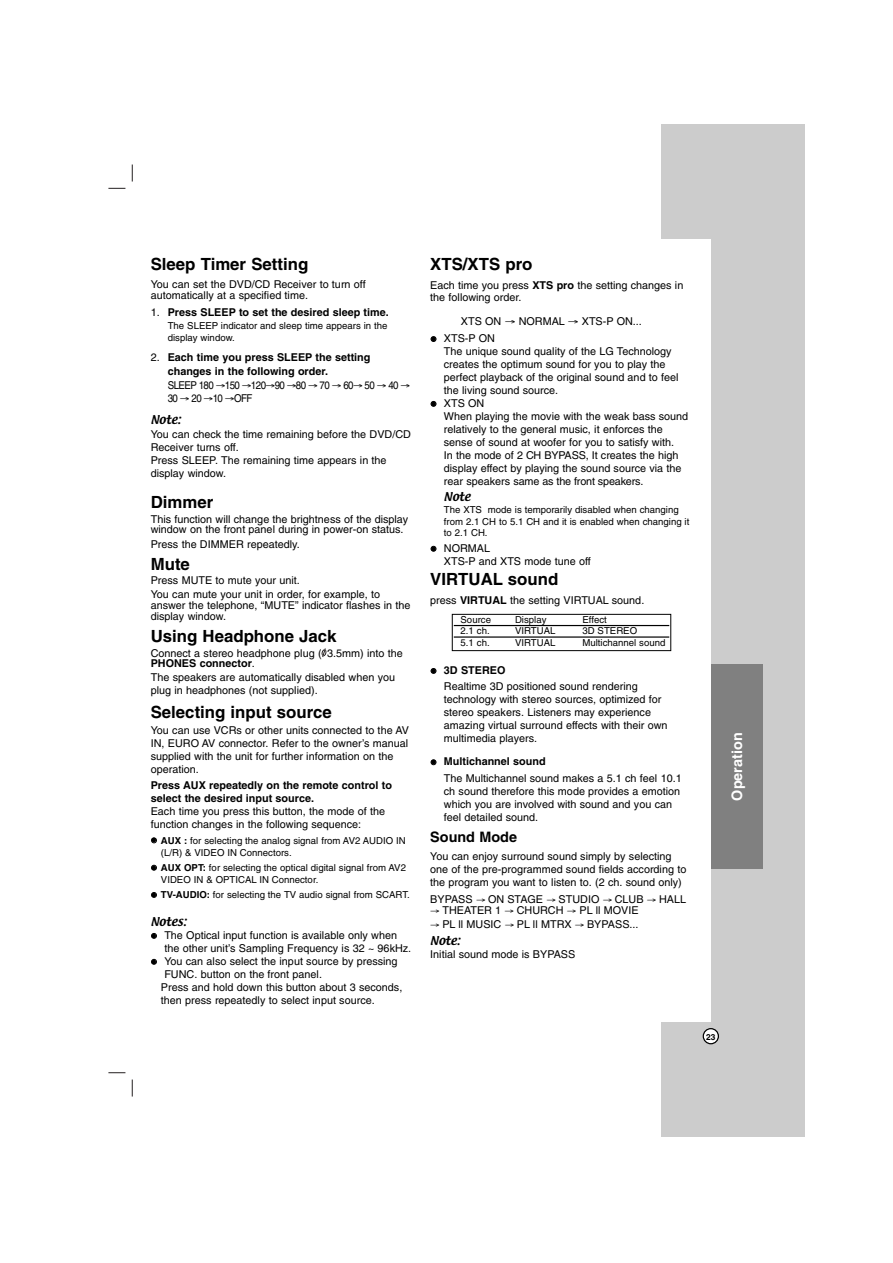
<style>
.page{position:relative;width:893px;height:1263px;background:#fff}
.page>*{position:absolute;margin:0;border:0;box-sizing:border-box;transform-origin:0 0}
.t1{font:700 16.8px "Helvetica";color:#000}
.t2{font:700 14.4px "Helvetica";color:#000}
.t3{font:700 14.4px "Helvetica";color:#fff}
.t4{font:10.8px/12.9px "Helvetica";color:#000}
.t5{font:700 10.8px/13.5px "Helvetica";color:#000}
.t6{font:10.8px "Textile";color:#000}
.t7{font:9.6px/12.3px "Helvetica";color:#000}
.t8{font:700 8.4px "Helvetica";color:#000}
.s1{font-weight:400}
.s2{font-weight:700}
</style>
<div class="page">
<svg style="left:132px;top:165px;width:1px;height:17px"></svg>
<svg style="left:132px;top:1080px;width:1px;height:17px"></svg>
<svg style="left:108px;top:188px;width:17px;height:1px"></svg>
<svg style="left:108px;top:1072px;width:17px;height:1px"></svg>
<div style="left:661px;top:124px;width:143px;height:1013px;background:#ccc"></div>
<div style="left:601px;top:239px;width:109px;height:783px;background:#fff"></div>
<svg style="left:702px;top:1028px;width:17px;height:16px"></svg>
<hr style="left:454px;top:625px;width:215px;height:1px;background:#000">
<hr style="left:454px;top:636px;width:215px;height:2px;background:#000">
<div style="left:452px;top:614px;width:219px;height:37px;border:1px solid #000"></div>
<svg style="left:322px;top:648px;width:4px;height:9px"></svg>
<div style="left:710px;top:665px;width:52px;height:204px;background:#808080"></div>
<h1 class="t1" style="left:151px;top:258px;width:159px">Sleep Timer Setting</h1>
<p class="t4" style="left:151px;top:280px;width:216px;line-height:10.8px">You can set the DVD/CD Receiver to turn off automatically at a specified time.</p>
<p class="t5" style="left:151px;top:307px;width:239px"><span class="s1">1.</span> Press SLEEP to set the desired sleep time.</p>
<p class="t7" style="left:168px;top:320px;width:221px">The SLEEP indicator and sleep time appears in the display window.</p>
<p class="t5" style="left:168px;top:352px;width:244px;text-indent:-17px"><span class="s1">2.</span> Each time you press SLEEP the setting changes in the following order.<br><span class="s1">SLEEP 180</span> →<span class="s1">150</span> →<span class="s1">120</span>→<span class="s1">90</span> →<span class="s1">80</span> → <span class="s1">70</span> → <span class="s1">60</span>→ <span class="s1">50</span> → <span class="s1">40</span> →<br><span class="s1">30</span> → <span class="s1">20</span> →<span class="s1">10</span> →<span class="s1">OFF</span></p>
<p class="t6" style="left:151px;top:415px;width:31px">Note:</p>
<p class="t4" style="left:151px;top:429px;width:262px">You can check the time remaining before the DVD/CD Receiver turns off.<br>Press SLEEP. The remaining time appears in the display window.</p>
<h1 class="t1" style="left:151px;top:496px;width:64px">Dimmer</h1>
<p class="t4" style="left:151px;top:514px;width:259px;line-height:10.8px">This function will change the brightness of the display window on the front panel during in power-on status.</p>
<p class="t4" style="left:151px;top:538px;width:150px">Press the DIMMER repeatedly.</p>
<h1 class="t1" style="left:151px;top:558px;width:41px">Mute</h1>
<p class="t4" style="left:151px;top:574px;width:231px;line-height:14.2px">Press MUTE to mute your unit.<br>You can mute your unit in order, for example, to</p>
<p class="t4" style="left:151px;top:601px;width:261px;line-height:10.8px">answer the telephone, “MUTE” indicator flashes in the display window.</p>
<h1 class="t1" style="left:151px;top:630px;width:187px">Using Headphone Jack</h1>
<p class="t4" style="left:151px;top:649px;width:253px;line-height:10.8px">Connect a stereo headphone plug ( 3.5mm) into the<br><span class="s2">PHONES connector</span>.</p>
<p class="t4" style="left:151px;top:672px;width:246px">The speakers are automatically disabled when you plug in headphones (not supplied).</p>
<h1 class="t1" style="left:151px;top:706px;width:183px">Selecting input source</h1>
<p class="t4" style="left:151px;top:725px;width:260px">You can use VCRs or other units connected to the AV IN, EURO AV connector. Refer to the owner’s manual supplied with the unit for further information on the operation.</p>
<p class="t5" style="left:151px;top:780px;width:243px;line-height:12.9px">Press AUX repeatedly on the remote control to select the desired input source.</p>
<p class="t4" style="left:151px;top:806px;width:236px">Each time you press this button, the mode of the function changes in the following sequence:</p>
<p class="t7" style="left:161px;top:835px;width:246px"><span class="s2">AUX :</span> for selecting the analog signal from AV2 AUDIO IN (L/R) &amp; VIDEO IN Connectors.</p>
<p class="t7" style="left:161px;top:862px;width:246px"><span class="s2">AUX OPT:</span> for selecting the optical digital signal from AV2<br>VIDEO IN &amp; OPTICAL IN Connector.</p>
<p class="t7" style="left:161px;top:890px;width:250px"><span class="s2">TV-AUDIO:</span> for selecting the TV audio signal from SCART.</p>
<p class="t6" style="left:151px;top:917px;width:37px">Notes:</p>
<p class="t4" style="left:164px;top:930px;width:234px">The Optical input function is available only when</p>
<p class="t4" style="left:164px;top:943px;width:248px">the other unit’s Sampling Frequency is 32 ~ 96kHz.</p>
<p class="t4" style="left:164px;top:956px;width:235px">You can also select the input source by pressing</p>
<p class="t4" style="left:164px;top:969px;width:159px">FUNC. button on the front panel.</p>
<p class="t4" style="left:161px;top:982px;width:243px">Press and hold down this button about 3 seconds,</p>
<p class="t4" style="left:161px;top:995px;width:215px">then press repeatedly to select input source.</p>
<h1 class="t1" style="left:430px;top:258px;width:104px">XTS/XTS pro</h1>
<p class="t4" style="left:430px;top:280px;width:254px;line-height:12px">Each time you press <span class="s2">XTS pro</span> the setting changes in the following order.</p>
<p class="t4" style="left:444px;top:314px;width:199px;line-height:17.2px;text-indent:17px">XTS ON → NORMAL → XTS-P ON...<br>XTS-P ON</p>
<p class="t4" style="left:444px;top:346px;width:246px">The unique sound quality of the LG Technology creates the optimum sound for you to play the perfect playback of the original sound and to feel the living sound source.<br>XTS ON<br>When playing the movie with the weak bass sound relatively to the general music, it enforces the sense of sound at woofer for you to satisfy with.<br>In the mode of 2 CH BYPASS, It creates the high display effect by playing the sound source via the rear speakers same as the front speakers.</p>
<p class="t6" style="left:444px;top:492px;width:28px">Note</p>
<p class="t7" style="left:444px;top:505px;width:247px;line-height:11.6px">The XTS mode is temporarily disabled when changing from 2.1 CH to 5.1 CH and it is enabled when changing it to 2.1 CH.</p>
<p class="t4" style="left:444px;top:543px;width:148px">NORMAL<br>XTS-P and XTS mode tune off</p>
<h1 class="t1" style="left:430px;top:573px;width:130px">VIRTUAL sound</h1>
<p class="t4" style="left:430px;top:594px;width:215px">press <span class="s2">VIRTUAL</span> the setting VIRTUAL sound.</p>
<p class="t7" style="left:460px;top:614px;width:32px">Source</p>
<p class="t7" style="left:515px;top:614px;width:33px">Display</p>
<p class="t7" style="left:582px;top:614px;width:26px">Effect</p>
<p class="t7" style="left:460px;top:626px;width:31px">2.1 ch.</p>
<p class="t7" style="left:515px;top:626px;width:42px">VIRTUAL</p>
<p class="t7" style="left:582px;top:626px;width:56px">3D STEREO</p>
<p class="t7" style="left:460px;top:637px;width:31px">5.1 ch.</p>
<p class="t7" style="left:515px;top:637px;width:42px">VIRTUAL</p>
<p class="t7" style="left:582px;top:637px;width:84px">Multichannel sound</p>
<p class="t5" style="left:444px;top:665px;width:63px">3D STEREO</p>
<p class="t4" style="left:444px;top:681px;width:225px">Realtime 3D positioned sound rendering technology with stereo sources, optimized for stereo speakers. Listeners may experience amazing virtual surround effects with their own multimedia players.</p>
<p class="t5" style="left:444px;top:756px;width:103px">Multichannel sound</p>
<p class="t4" style="left:444px;top:773px;width:239px">The Multichannel sound makes a 5.1 ch feel 10.1 ch sound therefore this mode provides a emotion which you are involved with sound and you can feel detailed sound.</p>
<h2 class="t2" style="left:430px;top:831px;width:88px">Sound Mode</h2>
<p class="t4" style="left:430px;top:850px;width:257px">You can enjoy surround sound simply by selecting one of the pre-programmed sound fields according to the program you want to listen to. (2 ch. sound only)</p>
<p class="t4" style="left:430px;top:894px;width:257px">BYPASS → ON STAGE → STUDIO → CLUB → HALL</p>
<p class="t4" style="left:430px;top:905px;width:210px">→ THEATER 1 → CHURCH → PL ll MOVIE</p>
<p class="t4" style="left:430px;top:919px;width:210px">→ PL ll MUSIC → PL ll MTRX → BYPASS...</p>
<p class="t6" style="left:430px;top:936px;width:31px">Note:</p>
<p class="t4" style="left:430px;top:949px;width:147px">Initial sound mode is BYPASS</p>
<h2 class="t3" style="left:731px;top:801px;width:69px;rotate:-90deg">Operation</h2>
<p class="t8" style="left:706px;top:1034px;width:11px">23</p>
</div>
